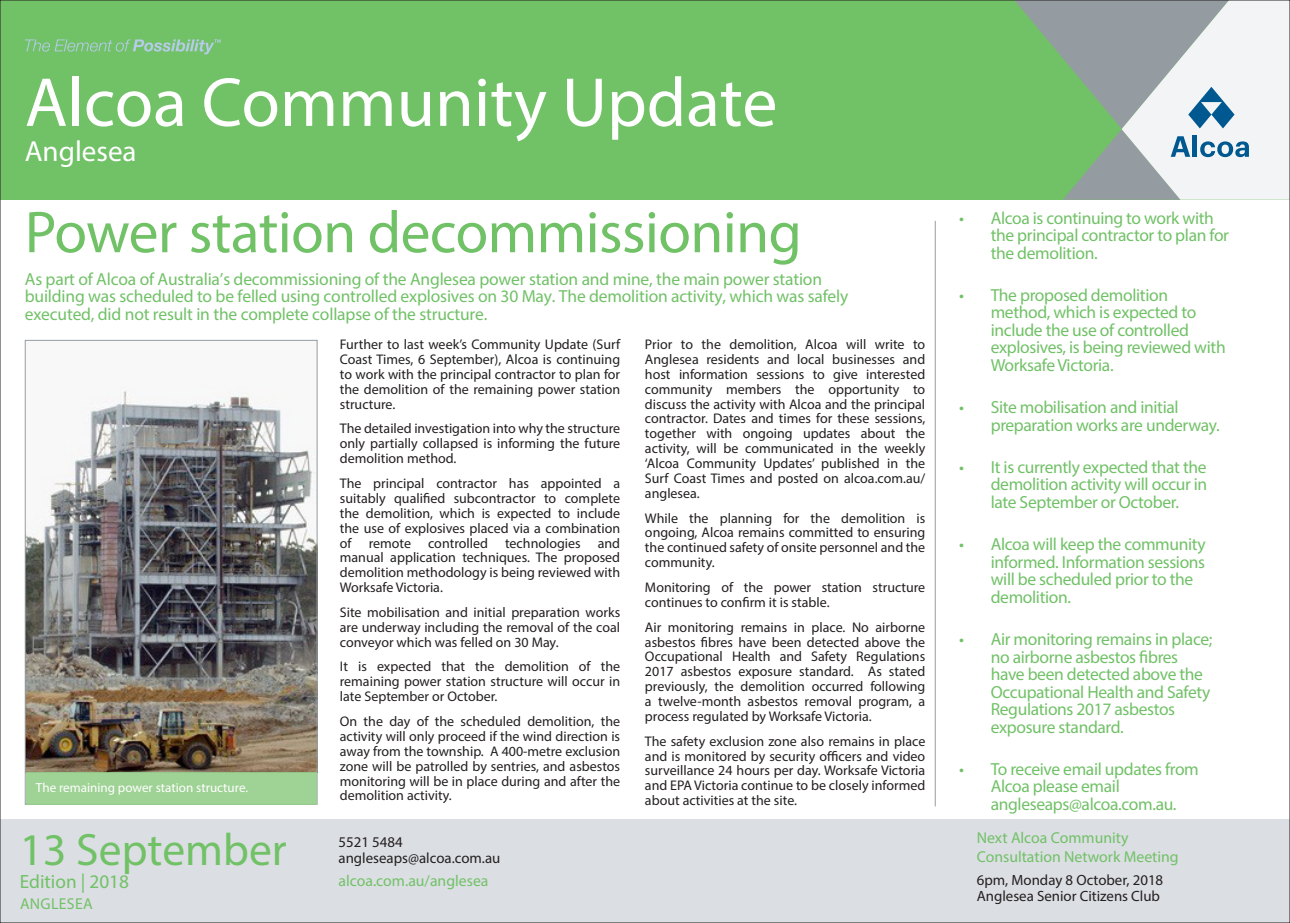
<style>
.page{position:relative;width:1290px;height:923px;background:#fff}
.page>*{position:absolute;margin:0;border:0;box-sizing:border-box;transform-origin:0 0}
.t1{font:70px "Myriad Pro";color:#fff}
.t2{font:59.5px "Myriad Pro";letter-spacing:-.01em;color:#71c167}
.t3{font:45.5px "Myriad Pro";color:#71c167}
.t4{font:29.05px "Myriad Pro";color:#fff}
.t5{font:19.25px "Myriad Pro";color:#71c167}
.t6{font:17.5px/17.5px "Myriad Pro";letter-spacing:-.02em;color:#71c167}
.t7{font:15.75px/18.9px "Myriad Pro";color:#71c167}
.t8{font:15.75px "Myriad Pro";letter-spacing:.02em;color:#71c167}
.t9{font:14.88px/16.6px "Myriad Pro";color:#231f20}
.t10{font:14px/14.9px "Myriad Pro";color:#231f20;text-align:justify}
.t11{font:13.12px "Myriad Pro";color:#fff}
</style>
<div class="page">
<div style="left:0;top:0;width:1290px;height:200px;background:#71c167"></div>
<svg style="left:1016px;top:2px;width:272px;height:198px"></svg>
<svg style="left:25px;top:39px;width:196px;height:15px"></svg>
<div style="left:0;top:819px;width:1290px;height:104px;background:#dbdee2"></div>
<hr style="left:935px;top:221px;width:1px;height:585px;background:#959ca1">
<img style="left:27px;top:389px;width:288px;height:383px">
<div style="left:26px;top:772px;width:290px;height:32px;background:#9fd295"></div>
<h1 class="t1" style="left:25px;top:59px;width:754px">Alcoa Community Update</h1>
<h3 class="t4" style="left:25px;top:133px;width:113px">Anglesea</h3>
<h2 class="t2" style="left:25px;top:196px;width:778px">Power station decommissioning</h2>
<p class="t6" style="left:25px;top:270px;width:825px">As part of Alcoa of Australia’s decommissioning of the Anglesea power station and mine, the main power station building was scheduled to be felled using controlled explosives on 30 May. The demolition activity, which was safely executed, did not result in the complete collapse of the structure.</p>
<p class="t11" style="left:36px;top:779px;width:214px">The remaining power station structure.</p>
<h3 class="t3" style="left:20px;top:821px;width:268px">13 September</h3>
<h3 class="t5" style="left:20px;top:870px;width:111px">Edition | 2018</h3>
<p class="t8" style="left:20px;top:894px;width:74px">ANGLESEA</p>
<p class="t10" style="left:340px;top:337px;width:282px">Further to last week’s Community Update (Surf Coast Times, 6 September), Alcoa is continuing to work with the principal contractor to plan for the demolition of the remaining power station structure.</p>
<p class="t10" style="left:340px;top:421px;width:282px">The detailed investigation into why the structure only partially collapsed is informing the future demolition method.</p>
<p class="t10" style="left:340px;top:476px;width:282px">The principal contractor has appointed a suitably qualified subcontractor to complete the demolition, which is expected to include the use of explosives placed via a combination of remote controlled technologies and manual application techniques. The proposed demolition methodology is being reviewed with Worksafe Victoria.</p>
<p class="t10" style="left:340px;top:604px;width:282px">Site mobilisation and initial preparation works are underway including the removal of the coal conveyor which was felled on 30 May.</p>
<p class="t10" style="left:340px;top:659px;width:282px">It is expected that the demolition of the remaining power station structure will occur in late September or October.</p>
<p class="t10" style="left:340px;top:713px;width:282px">On the day of the scheduled demolition, the activity will only proceed if the wind direction is away from the township. A 400-metre exclusion zone will be patrolled by sentries, and asbestos monitoring will be in place during and after the demolition activity.</p>
<p class="t9" style="left:338px;top:833px;width:163px">5521 5484 angleseaps@alcoa.com.au</p>
<p class="t7" style="left:338px;top:871px;width:151px">alcoa.com.au/anglesea</p>
<p class="t10" style="left:645px;top:337px;width:282px">Prior to the demolition, Alcoa will write to Anglesea residents and local businesses and host information sessions to give interested community members the opportunity to discuss the activity with Alcoa and the principal contractor. Dates and times for these sessions, together with ongoing updates about the activity, will be communicated in the weekly ‘Alcoa Community Updates’ published in the Surf Coast Times and posted on alcoa.com.au/ anglesea.</p>
<p class="t10" style="left:645px;top:510px;width:282px">While the planning for the demolition is ongoing, Alcoa remains committed to ensuring the continued safety of onsite personnel and the community.</p>
<p class="t10" style="left:645px;top:579px;width:282px">Monitoring of the power station structure continues to confirm it is stable.</p>
<p class="t10" style="left:645px;top:619px;width:282px">Air monitoring remains in place. No airborne asbestos fibres have been detected above the Occupational Health and Safety Regulations 2017 asbestos exposure standard. As stated previously, the demolition occurred following a twelve-month asbestos removal program, a process regulated by Worksafe Victoria.</p>
<p class="t10" style="left:645px;top:733px;width:282px">The safety exclusion zone also remains in place and is monitored by security officers and video surveillance 24 hours per day. Worksafe Victoria and EPA Victoria continue to be closely informed about activities at the site.</p>
<p class="t6" style="left:991px;top:209px;width:240px;text-indent:-32px">• Alcoa is continuing to work with the principal contractor to plan for the demolition.</p>
<p class="t6" style="left:991px;top:286px;width:236px;text-indent:-32px">• The proposed demolition method, which is expected to include the use of controlled explosives, is being reviewed with<br>Worksafe Victoria.</p>
<p class="t6" style="left:991px;top:398px;width:230px;text-indent:-32px">• Site mobilisation and initial preparation works are underway.</p>
<p class="t6" style="left:991px;top:458px;width:218px;text-align:justify;text-indent:-32px">• It is currently expected that the demolition activity will occur in late September or October.</p>
<p class="t6" style="left:991px;top:535px;width:216px;text-indent:-32px">• Alcoa will keep the community informed. Information sessions will be scheduled prior to the demolition.</p>
<p class="t6" style="left:991px;top:630px;width:223px;text-indent:-32px">• Air monitoring remains in place; no airborne asbestos fibres have been detected above the<br>Occupational Health and Safety<br>Regulations 2017 asbestos exposure standard.</p>
<p class="t6" style="left:991px;top:760px;width:210px;text-indent:-32px">• To receive email updates from<br>Alcoa please email angleseaps@alcoa.com.au.</p>
<p class="t7" style="left:977px;top:828px;width:203px">Next Alcoa Community<br>Consultation Network Meeting</p>
<p class="t9" style="left:977px;top:871px;width:188px">6pm, Monday 8 October, 2018<br>Anglesea Senior Citizens Club</p>
</div>
